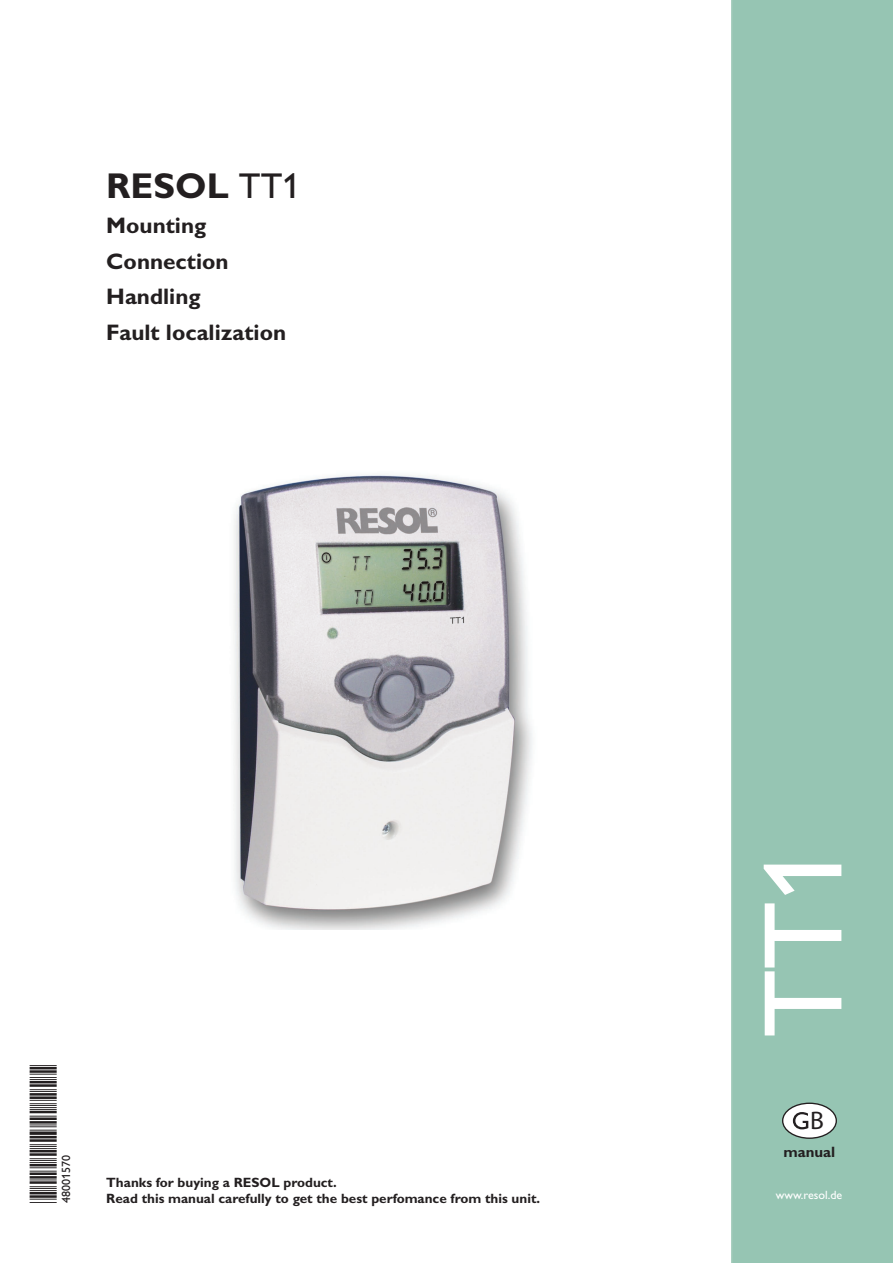
<style>
.page{position:relative;width:893px;height:1263px;background:#fff}
.page>*{position:absolute;margin:0;border:0;box-sizing:border-box;transform-origin:0 0}
.t1{font:112.5px "Gill Alt One";color:#fff}
.t2{font:36px "Free 3 of 9 Extended";color:#231f20}
.t3{font:700 36px "Gill Alt One";color:#231f20}
.t4{font:25.5px "Myriad";color:#231f20}
.t5{font:700 22.5px/35.5px "Gill Alt One";color:#231f20}
.t6{font:700 15px "Gill Alt One";color:#231f20}
.t7{font:700 13.5px/16.2px "Gill Alt One";color:#231f20}
.t8{font:12px "Gill Alt One";color:#fff}
.t9{font:12px "Gill Alt One";color:#231f20}
.s1{font-weight:400}
</style>
<div class="page">
<img style="left:234px;top:475px;width:299px;height:454px">
<div style="left:731px;top:0;width:162px;height:1263px;background:#96c5b3"></div>
<div style="left:783px;top:1103px;width:53px;height:35px;background:#fff;border-radius:50%"></div>
<div style="left:782px;top:1102px;width:55px;height:37px;border:1px solid #231f20;border-radius:50%"></div>
<svg style="left:793px;top:1112px;width:15px;height:17px"></svg>
<h2 class="t3" style="left:106px;top:164px;width:196px">RESOL <span class="s1">TT1</span></h2>
<h3 class="t5" style="left:106px;top:208px;width:181px">Mounting<br>Connection<br>Handling<br>Fault localization</h3>
<h2 class="t2" style="left:23px;top:1202px;width:139px;rotate:-90deg">*48001570*</h2>
<p class="t9" style="left:59px;top:1203px;width:50px;rotate:-90deg">48001570</p>
<p class="t7" style="left:106px;top:1174px;width:435px">Thanks for buying a RESOL product.<br>Read this manual carefully to get the best perfomance from this unit.</p>
<h1 class="t1" style="left:739px;top:1037px;width:194px;rotate:-90deg">TT1</h1>
<h3 class="t4" style="left:810px;top:1108px;width:15px">B</h3>
<p class="t6" style="left:784px;top:1143px;width:53px">manual</p>
<p class="t8" style="left:776px;top:1188px;width:68px">www.resol.de</p>
</div>
